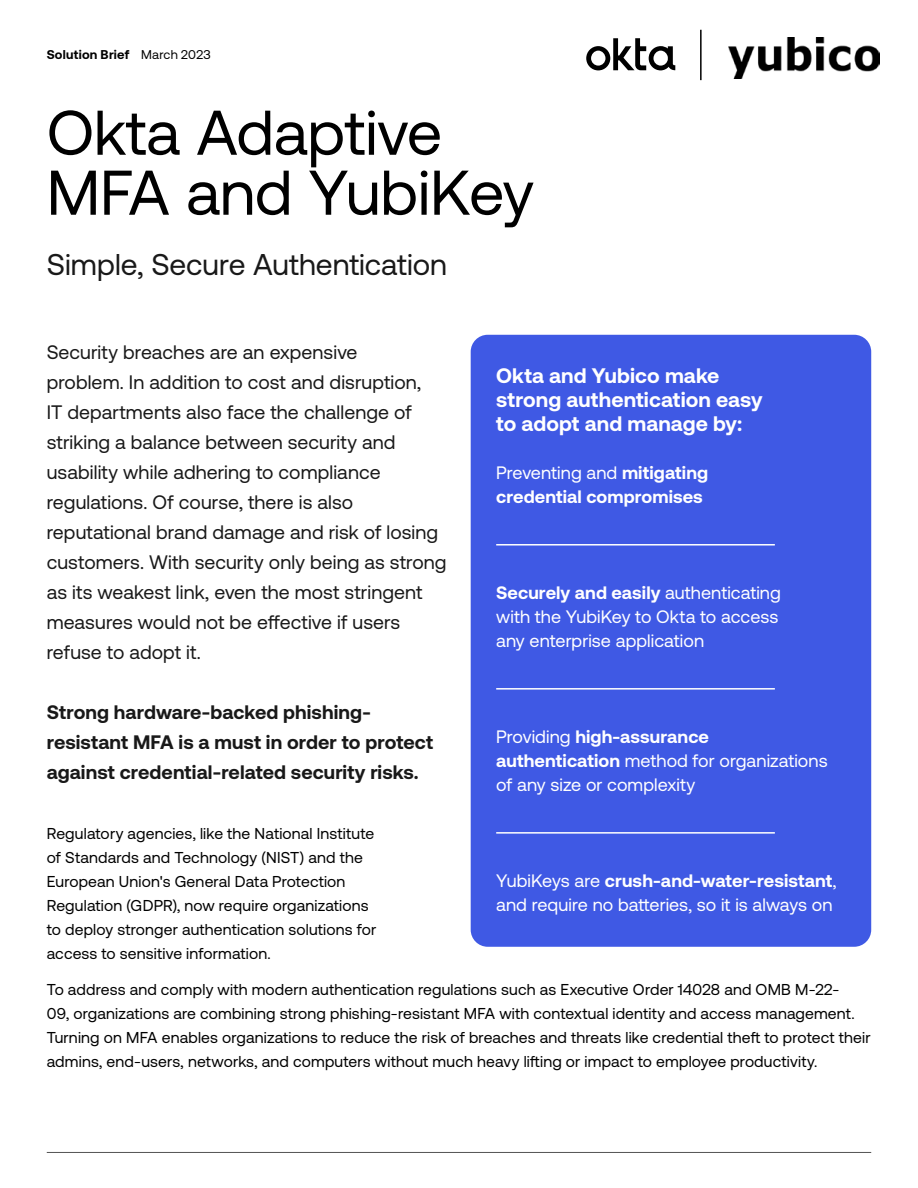
<style>
.page{position:relative;width:918px;height:1188px;background:#fff}
.page>*{position:absolute;margin:0;border:0;box-sizing:border-box;transform-origin:0 0}
.t1{font:63px/60px "Aeonik";letter-spacing:-.005em;color:#000}
.t2{font:30px "Aeonik";color:#191919}
.t3{font:700 21px/24px "Aeonik";letter-spacing:.005em;color:#fff}
.t4{font:19.5px/30px "Aeonik";letter-spacing:.005em;color:#191919}
.t5{font:700 19.5px/30px "Aeonik";letter-spacing:.005em;color:#191919}
.t6{font:18px/24px "Aeonik";letter-spacing:.005em;color:#fff}
.t7{font:700 18px/24px "Aeonik";letter-spacing:.005em;color:#fff}
.t8{font:15.75px/24px "Aeonik";letter-spacing:.01em;color:#000}
.t9{font:700 12.75px "Aeonik";letter-spacing:.015em;color:#000}
.s1{font-weight:400}
.s2{font-weight:700}
</style>
<div class="page">
<div style="left:471px;top:335px;width:400px;height:612px;background:#3f59e4;border-radius:17px"></div>
<hr style="left:496px;top:544px;width:279px;height:2px;background:#fff">
<hr style="left:496px;top:688px;width:279px;height:2px;background:#fff">
<hr style="left:496px;top:832px;width:279px;height:2px;background:#fff">
<hr style="left:47px;top:1152px;width:824px;height:1px;background:#535353">
<img style="left:729px;top:38px;width:151px;height:40px">
<hr style="left:700px;top:30px;width:2px;height:50px;background:#000">
<svg style="left:586px;top:38px;width:89px;height:32px"></svg>
<p class="t9" style="left:47px;top:47px;width:165px">Solution Brief <span class="s1">March 2023</span></p>
<h1 class="t1" style="left:47px;top:103px;width:489px">Okta Adaptive<br>MFA and YubiKey</h1>
<h2 class="t2" style="left:47px;top:248px;width:402px">Simple, Secure Authentication</h2>
<p class="t4" style="left:47px;top:337px;width:401px">Security breaches are an expensive<br>problem. In addition to cost and disruption,<br>IT departments also face the challenge of striking a balance between security and usability while adhering to compliance regulations. Of course, there is also reputational brand damage and risk of losing customers. With security only being as strong as its weakest link, even the most stringent measures would not be effective if users refuse to adopt it.</p>
<p class="t5" style="left:47px;top:697px;width:388px">Strong hardware-backed phishing&shy;resistant MFA is a must in order to protect against credential-related security risks.</p>
<p class="t8" style="left:47px;top:821px;width:331px">Regulatory agencies, like the National Institute of Standards and Technology (NIST) and the European Union's General Data Protection Regulation (GDPR), now require organizations to deploy stronger authentication solutions for access to sensitive information.</p>
<h3 class="t3" style="left:496px;top:363px;width:268px">Okta and Yubico make strong authentication easy to adopt and manage by:</h3>
<p class="t7" style="left:496px;top:460px;width:213px"><span class="s1">Preventing and</span> mitigating credential compromises</p>
<p class="t6" style="left:496px;top:581px;width:286px"><span class="s2">Securely and easily</span> authenticating with the YubiKey to Okta to access any enterprise application</p>
<p class="t6" style="left:496px;top:725px;width:333px">Providing <span class="s2">high-assurance authentication</span> method for organizations of any size or complexity</p>
<p class="t6" style="left:496px;top:869px;width:342px">YubiKeys are <span class="s2">crush-and-water-resistant</span>, and require no batteries, so it is always on</p>
<p class="t8" style="left:47px;top:977px;width:825px">To address and comply with modern authentication regulations such as Executive Order 14028 and OMB M-22-<br>09, organizations are combining strong phishing-resistant MFA with contextual identity and access management.<br>Turning on MFA enables organizations to reduce the risk of breaches and threats like credential theft to protect their admins, end-users, networks, and computers without much heavy lifting or impact to employee productivity.</p>
</div>
